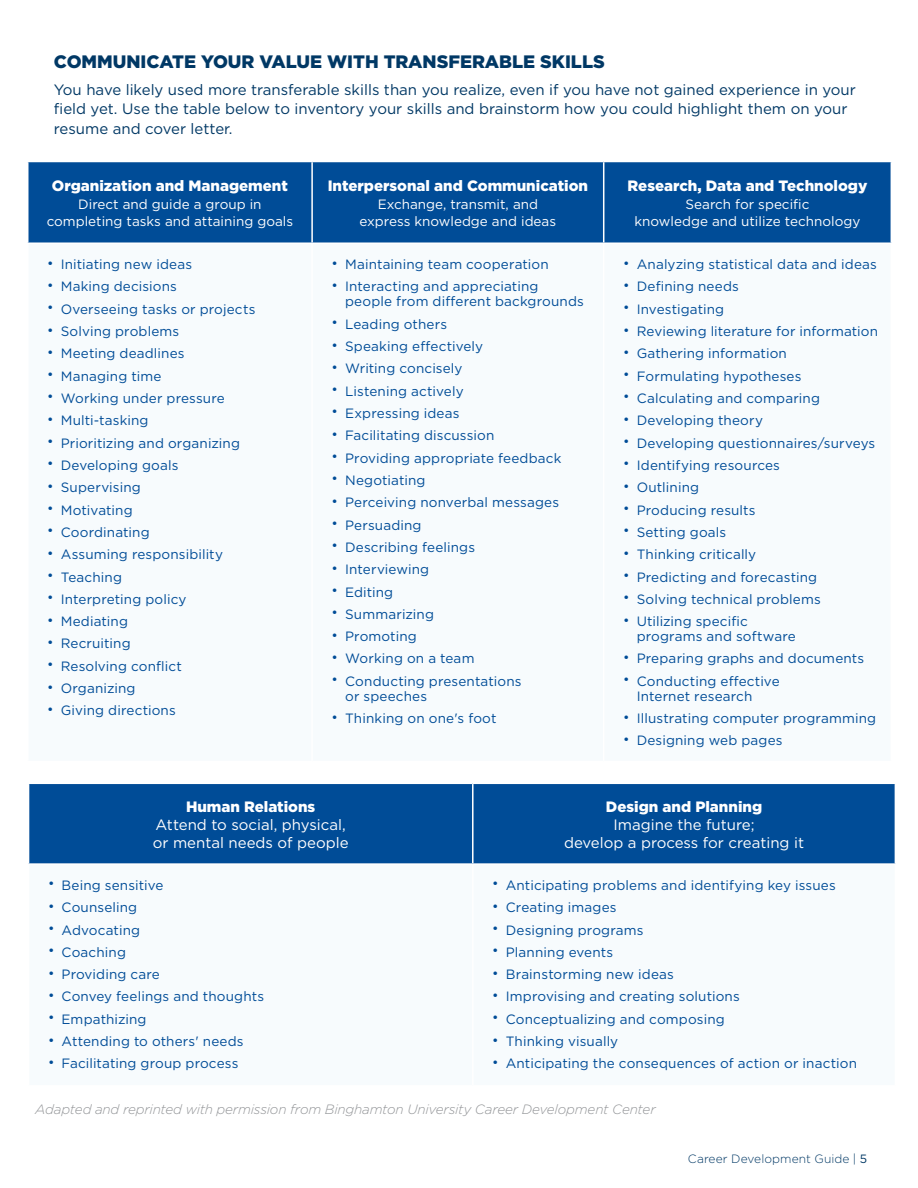
<style>
.page{position:relative;width:918px;height:1188px;background:#fff}
.page>*{position:absolute;margin:0;border:0;box-sizing:border-box;transform-origin:0 0}
.Header_Midnight{font:900 18px "Gotham";color:#003865}
.Paragraph{font:15px/19.5px "Gotham";color:#003865}
.Paragraph-2{font:900 15px "Gotham";color:#fff}
.Paragraph-3{font:15px/18px "Gotham";color:#fff}
.t1{font:13.5px/15px "Gotham";letter-spacing:.01em;color:#004c97}
.Paragraph-4{font:13.5px/16.2px "Gotham";color:#fff;text-align:center}
.t2{font:italic 300 13.5px "Gotham";letter-spacing:-.015em;color:#939598}
.t3{font:300 12px "Gotham";letter-spacing:.01em;color:#003865}
.s1{font-weight:400}
</style>
<div class="page">
<div style="left:28px;top:162px;width:863px;height:80px;background:#004c97"></div>
<hr style="left:311px;top:162px;width:2px;height:80px;background:#fff">
<hr style="left:603px;top:162px;width:1px;height:80px;background:#fff">
<div style="left:29px;top:784px;width:866px;height:79px;background:#004c97"></div>
<hr style="left:472px;top:784px;width:2px;height:79px;background:#fff">
<p class="Header_Midnight" style="left:54px;top:50px;width:552px">COMMUNICATE YOUR VALUE WITH TRANSFERABLE SKILLS</p>
<p class="Paragraph" style="left:54px;top:79px;width:804px">You have likely used more transferable skills than you realize, even if you have not gained experience in your field yet. Use the table below to inventory your skills and brainstorm how you could highlight them on your resume and cover letter.</p>
<p class="Paragraph-2" style="left:52px;top:175px;width:237px">Organization and Management</p>
<p class="Paragraph-4" style="left:47px;top:196px;width:248px">Direct and guide a group in completing tasks and attaining goals</p>
<p class="t1" style="left:47px;top:256px;width:146px">• Initiating new ideas</p>
<p class="t1" style="left:47px;top:279px;width:131px">• Making decisions</p>
<p class="t1" style="left:47px;top:301px;width:210px">• Overseeing tasks or projects</p>
<p class="t1" style="left:47px;top:323px;width:134px">• Solving problems</p>
<p class="t1" style="left:47px;top:346px;width:139px">• Meeting deadlines</p>
<p class="t1" style="left:47px;top:368px;width:116px">• Managing time</p>
<p class="t1" style="left:47px;top:390px;width:179px">• Working under pressure</p>
<p class="t1" style="left:47px;top:413px;width:103px">• Multi-tasking</p>
<p class="t1" style="left:47px;top:435px;width:194px">• Prioritizing and organizing</p>
<p class="t1" style="left:47px;top:457px;width:133px">• Developing goals</p>
<p class="t1" style="left:47px;top:480px;width:95px">• Supervising</p>
<p class="t1" style="left:47px;top:502px;width:87px">• Motivating</p>
<p class="t1" style="left:47px;top:524px;width:104px">• Coordinating</p>
<p class="t1" style="left:47px;top:547px;width:177px">• Assuming responsibility</p>
<p class="t1" style="left:47px;top:569px;width:76px">• Teaching</p>
<p class="t1" style="left:47px;top:591px;width:141px">• Interpreting policy</p>
<p class="t1" style="left:47px;top:614px;width:82px">• Mediating</p>
<p class="t1" style="left:47px;top:636px;width:85px">• Recruiting</p>
<p class="t1" style="left:47px;top:658px;width:136px">• Resolving conflict</p>
<p class="t1" style="left:47px;top:681px;width:90px">• Organizing</p>
<p class="t1" style="left:47px;top:703px;width:130px">• Giving directions</p>
<p class="Paragraph-2" style="left:328px;top:175px;width:262px">Interpersonal and Communication</p>
<p class="Paragraph-4" style="left:360px;top:196px;width:198px">Exchange, transmit, and express knowledge and ideas</p>
<p class="t1" style="left:332px;top:256px;width:219px">• Maintaining team cooperation</p>
<p class="t1" style="left:345px;top:279px;width:240px;text-indent:-14px">• Interacting and appreciating people from different backgrounds</p>
<p class="t1" style="left:332px;top:316px;width:117px">• Leading others</p>
<p class="t1" style="left:332px;top:338px;width:153px">• Speaking effectively</p>
<p class="t1" style="left:332px;top:361px;width:132px">• Writing concisely</p>
<p class="t1" style="left:332px;top:383px;width:134px">• Listening actively</p>
<p class="t1" style="left:332px;top:405px;width:129px">• Expressing ideas</p>
<p class="t1" style="left:332px;top:428px;width:164px">• Facilitating discussion</p>
<p class="t1" style="left:332px;top:450px;width:231px">• Providing appropriate feedback</p>
<p class="t1" style="left:332px;top:472px;width:95px">• Negotiating</p>
<p class="t1" style="left:332px;top:495px;width:229px">• Perceiving nonverbal messages</p>
<p class="t1" style="left:332px;top:517px;width:91px">• Persuading</p>
<p class="t1" style="left:332px;top:539px;width:145px">• Describing feelings</p>
<p class="t1" style="left:332px;top:562px;width:99px">• Interviewing</p>
<p class="t1" style="left:332px;top:584px;width:63px">• Editing</p>
<p class="t1" style="left:332px;top:606px;width:104px">• Summarizing</p>
<p class="t1" style="left:332px;top:629px;width:87px">• Promoting</p>
<p class="t1" style="left:332px;top:651px;width:144px">• Working on a team</p>
<p class="t1" style="left:345px;top:673px;width:178px;text-indent:-14px">• Conducting presentations or speeches</p>
<p class="t1" style="left:332px;top:711px;width:166px">• Thinking on one's foot</p>
<p class="Paragraph-2" style="left:628px;top:175px;width:241px">Research, Data and Technology</p>
<p class="Paragraph-4" style="left:635px;top:196px;width:227px">Search for specific<br>knowledge and utilize technology</p>
<p class="t1" style="left:623px;top:256px;width:255px">• Analyzing statistical data and ideas</p>
<p class="t1" style="left:623px;top:279px;width:117px">• Defining needs</p>
<p class="t1" style="left:623px;top:301px;width:102px">• Investigating</p>
<p class="t1" style="left:623px;top:323px;width:256px">• Reviewing literature for information</p>
<p class="t1" style="left:623px;top:346px;width:165px">• Gathering information</p>
<p class="t1" style="left:623px;top:368px;width:180px">• Formulating hypotheses</p>
<p class="t1" style="left:623px;top:390px;width:198px">• Calculating and comparing</p>
<p class="t1" style="left:623px;top:413px;width:141px">• Developing theory</p>
<p class="t1" style="left:623px;top:435px;width:254px">• Developing questionnaires/surveys</p>
<p class="t1" style="left:623px;top:457px;width:158px">• Identifying resources</p>
<p class="t1" style="left:623px;top:480px;width:77px">• Outlining</p>
<p class="t1" style="left:623px;top:502px;width:134px">• Producing results</p>
<p class="t1" style="left:623px;top:524px;width:105px">• Setting goals</p>
<p class="t1" style="left:623px;top:547px;width:135px">• Thinking critically</p>
<p class="t1" style="left:623px;top:569px;width:195px">• Predicting and forecasting</p>
<p class="t1" style="left:623px;top:591px;width:199px">• Solving technical problems</p>
<p class="t1" style="left:637px;top:614px;width:161px;text-indent:-14px">• Utilizing specific programs and software</p>
<p class="t1" style="left:623px;top:651px;width:243px">• Preparing graphs and documents</p>
<p class="t1" style="left:637px;top:673px;width:144px;text-indent:-14px">• Conducting effective<br>Internet research</p>
<p class="t1" style="left:623px;top:711px;width:255px">• Illustrating computer programming</p>
<p class="t1" style="left:623px;top:733px;width:161px">• Designing web pages</p>
<p class="Paragraph-2" style="left:186px;top:796px;width:131px">Human Relations</p>
<p class="Paragraph-3" style="left:153px;top:815px;width:197px">Attend to social, physical, or mental needs of people</p>
<p class="Paragraph-2" style="left:606px;top:796px;width:158px">Design and Planning</p>
<p class="Paragraph-3" style="left:564px;top:815px;width:242px;text-align:center">Imagine the future;<br>develop a process for creating it</p>
<p class="t1" style="left:492px;top:877px;width:345px">• Anticipating problems and identifying key issues</p>
<p class="t1" style="left:492px;top:900px;width:126px">• Creating images</p>
<p class="t1" style="left:492px;top:922px;width:153px">• Designing programs</p>
<p class="t1" style="left:492px;top:944px;width:122px">• Planning events</p>
<p class="t1" style="left:492px;top:967px;width:183px">• Brainstorming new ideas</p>
<p class="t1" style="left:492px;top:989px;width:249px">• Improvising and creating solutions</p>
<p class="t1" style="left:492px;top:1011px;width:234px">• Conceptualizing and composing</p>
<p class="t1" style="left:492px;top:1034px;width:127px">• Thinking visually</p>
<p class="t1" style="left:492px;top:1056px;width:366px">• Anticipating the consequences of action or inaction</p>
<p class="t2" style="left:35px;top:1101px;width:622px">Adapted and reprinted with permission from Binghamton University Career Development Center</p>
<p class="t1" style="left:48px;top:877px;width:117px">• Being sensitive</p>
<p class="t1" style="left:48px;top:900px;width:91px">• Counseling</p>
<p class="t1" style="left:48px;top:922px;width:94px">• Advocating</p>
<p class="t1" style="left:48px;top:944px;width:79px">• Coaching</p>
<p class="t1" style="left:48px;top:967px;width:113px">• Providing care</p>
<p class="t1" style="left:48px;top:989px;width:218px">• Convey feelings and thoughts</p>
<p class="t1" style="left:48px;top:1011px;width:100px">• Empathizing</p>
<p class="t1" style="left:48px;top:1034px;width:197px">• Attending to others' needs</p>
<p class="t1" style="left:48px;top:1056px;width:192px">• Facilitating group process</p>
<p class="t3" style="left:688px;top:1151px;width:181px">Career Development Guide | <span class="s1">5</span></p>
</div>
